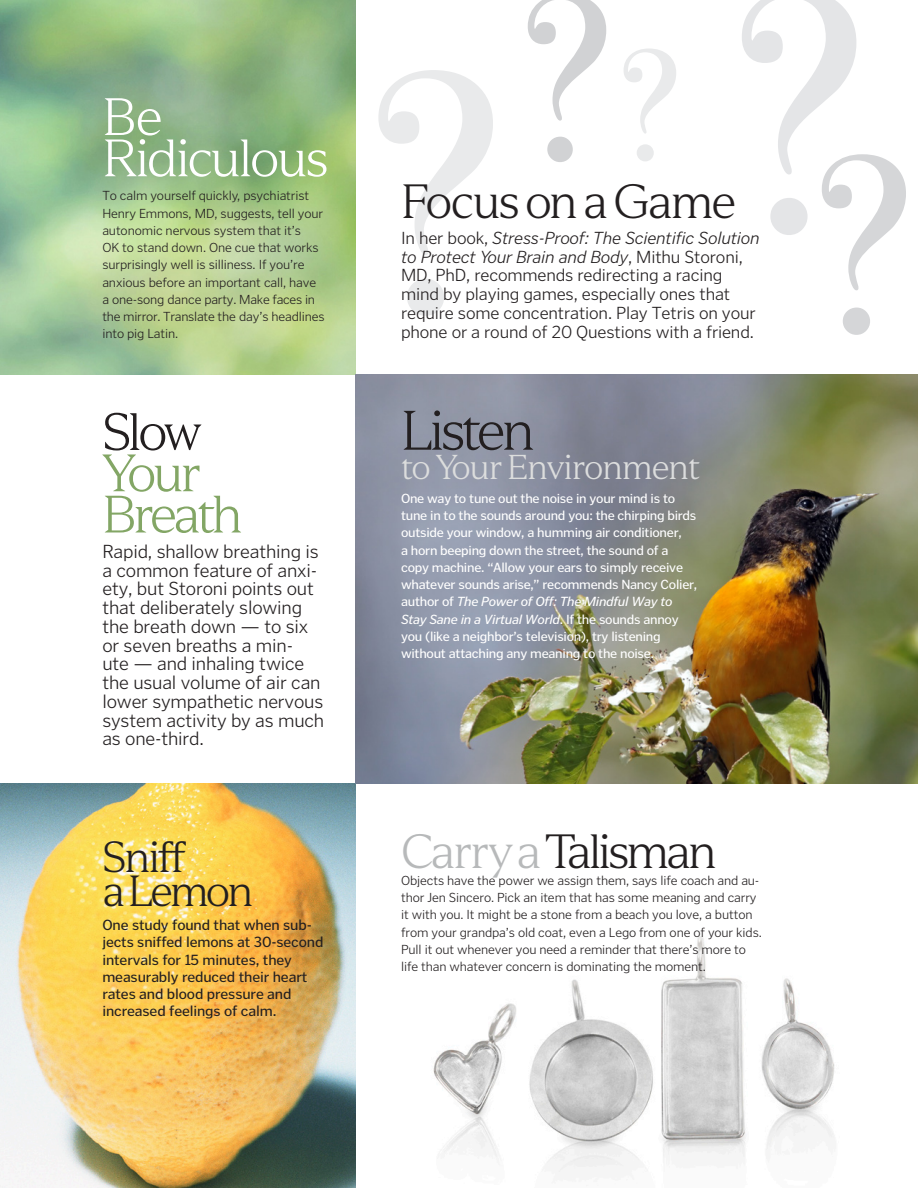
<style>
.page{position:relative;width:918px;height:1188px;background:#fff}
.page>*{position:absolute;margin:0;border:0;box-sizing:border-box;transform-origin:0 0}
.SIDEBAR_JUS_Poynter_GT_NoIndent{font:300 55.5px "LT Serif";letter-spacing:-.07em;color:#231f20}
.SIDEBAR_JUS_Poynter_GT_NoIndent-2{font:300 52.5px "LT Serif";letter-spacing:-.05em;color:#fff}
.SIDEBAR_JUS_Poynter_GT_NoIndent-3{font:300 52.5px "LT Serif";letter-spacing:-.07em;color:#83a665}
.SIDEBAR_JUS_Poynter_GT_NoIndent-4{font:300 52.5px "LT Serif";color:#231f20}
.SIDEBAR_JUS_Poynter_GT_NoIndent-5{font:300 48px "LT Serif";letter-spacing:-.07em;color:#231f20}
.SIDEBAR_JUS_Poynter_GT_NoIndent-6{font:300 48px "LT Serif";letter-spacing:-.05em;color:#231f20}
.SIDEBAR_JUS_Poynter_GT_NoIndent-7{font:300 43.5px "LT Serif";letter-spacing:-.06em;color:#231f20}
.SIDEBAR_JUS_Poynter_GT_NoIndent-8{font:300 34.5px "LT Serif";letter-spacing:-.035em;color:#dcdddd}
.SIDEBAR_JUS_Poynter_GT_NoIndent-9{font:300 19.5px/18.8px "Poynter Gothic Text";letter-spacing:-.01em;color:#231f20}
.SIDEBAR_JUS_Poynter_GT_NoIndent-10{font:300 18px/18.8px "Poynter Gothic Text";letter-spacing:-.01em;color:#231f20}
.SIDEBAR_JUS_Poynter_GT_NoIndent-11{font:15px/17.2px "Poynter Gothic Text";letter-spacing:-.01em;color:#231f20}
.SIDEBAR_JUS_Poynter_GT_NoIndent-12{font:300 13.5px/17.2px "Poynter Gothic Text";letter-spacing:-.01em;color:#231f20}
.SIDEBAR_JUS_Poynter_GT_NoIndent-13{font:13.5px/17.2px "Poynter Gothic Text";letter-spacing:-.02em;color:#fff}
.s1{font-style:italic}
.s2{color:#b7b9ba}
</style>
<div class="page">
<img style="left:433px;top:936px;width:402px;height:236px">
<img style="left:0;top:783px;width:356px;height:405px">
<img style="left:0;top:0;width:356px;height:375px">
<img style="left:356px;top:375px;width:562px;height:408px">
<svg style="left:742px;top:0;width:164px;height:335px"></svg>
<svg style="left:528px;top:0;width:78px;height:162px"></svg>
<svg style="left:378px;top:70px;width:115px;height:246px"></svg>
<svg style="left:624px;top:49px;width:52px;height:112px"></svg>
<p class="SIDEBAR_JUS_Poynter_GT_NoIndent-2" style="left:102px;top:87px;width:62px">Be</p>
<p class="SIDEBAR_JUS_Poynter_GT_NoIndent-2" style="left:102px;top:129px;width:228px">Ridiculous</p>
<p class="SIDEBAR_JUS_Poynter_GT_NoIndent-12" style="left:102px;top:187px;width:224px">To calm yourself quickly, psychiatrist Henry Emmons, MD, suggests, tell your autonomic nervous system that it’s<br>OK to stand down. One cue that works surprisingly well is silliness. If you’re anxious before an important call, have a one-song dance party. Make faces in the mirror. Translate the day’s headlines into pig Latin.</p>
<p class="SIDEBAR_JUS_Poynter_GT_NoIndent-4" style="left:102px;top:402px;width:101px">Slow</p>
<p class="SIDEBAR_JUS_Poynter_GT_NoIndent-3" style="left:102px;top:444px;width:100px">Your</p>
<p class="SIDEBAR_JUS_Poynter_GT_NoIndent-3" style="left:102px;top:485px;width:142px">Breath</p>
<p class="SIDEBAR_JUS_Poynter_GT_NoIndent-9" style="left:102px;top:542px;width:223px">Rapid, shallow breathing is a common feature of anxi&shy;ety, but Storoni points out that deliberately slowing the breath down — to six or seven breaths a min&shy;ute — and inhaling twice the usual volume of air can lower sympathetic nervous system activity by as much as one-third.</p>
<p class="SIDEBAR_JUS_Poynter_GT_NoIndent-7" style="left:102px;top:832px;width:85px">Sniff</p>
<p class="SIDEBAR_JUS_Poynter_GT_NoIndent-7" style="left:102px;top:867px;width:153px">a Lemon</p>
<p class="SIDEBAR_JUS_Poynter_GT_NoIndent-11" style="left:102px;top:916px;width:223px">One study found that when sub&shy;jects sniffed lemons at 30-second intervals for 15 minutes, they measurably reduced their heart rates and blood pressure and increased feelings of calm.</p>
<p class="SIDEBAR_JUS_Poynter_GT_NoIndent-6" style="left:401px;top:175px;width:337px">Focus on a Game</p>
<p class="SIDEBAR_JUS_Poynter_GT_NoIndent-10" style="left:401px;top:228px;width:360px">In her book, <span class="s1">Stress-Proof: The Scientific Solution to Protect Your Brain and Body</span>, Mithu Storoni, MD, PhD, recommends redirecting a racing mind by playing games, especially ones that require some concentration. Play Tetris on your phone or a round of 20 Questions with a friend.</p>
<p class="SIDEBAR_JUS_Poynter_GT_NoIndent" style="left:401px;top:399px;width:136px">Listen</p>
<p class="SIDEBAR_JUS_Poynter_GT_NoIndent-8" style="left:401px;top:448px;width:300px">to Your Environment</p>
<p class="SIDEBAR_JUS_Poynter_GT_NoIndent-13" style="left:401px;top:490px;width:298px">One way to tune out the noise in your mind is to tune in to the sounds around you: the chirping birds outside your window, a humming air conditioner,<br>a horn beeping down the street, the sound of a copy machine. “Allow your ears to simply receive whatever sounds arise,” recommends Nancy Colier, author of <span class="s1">The Power of Off: The Mindful Way to Stay Sane in a Virtual World</span>. If the sounds annoy you (like a neighbor’s television), try listening without attaching any meaning to the noise.</p>
<p class="SIDEBAR_JUS_Poynter_GT_NoIndent-5" style="left:401px;top:824px;width:317px"><span class="s2">Carry a</span> Talisman</p>
<p class="SIDEBAR_JUS_Poynter_GT_NoIndent-12" style="left:401px;top:872px;width:362px">Objects have the power we assign them, says life coach and au&shy;thor Jen Sincero. Pick an item that has some meaning and carry it with you. It might be a stone from a beach you love, a button from your grandpa’s old coat, even a Lego from one of your kids.<br>Pull it out whenever you need a reminder that there’s more to life than whatever concern is dominating the moment.</p>
</div>
